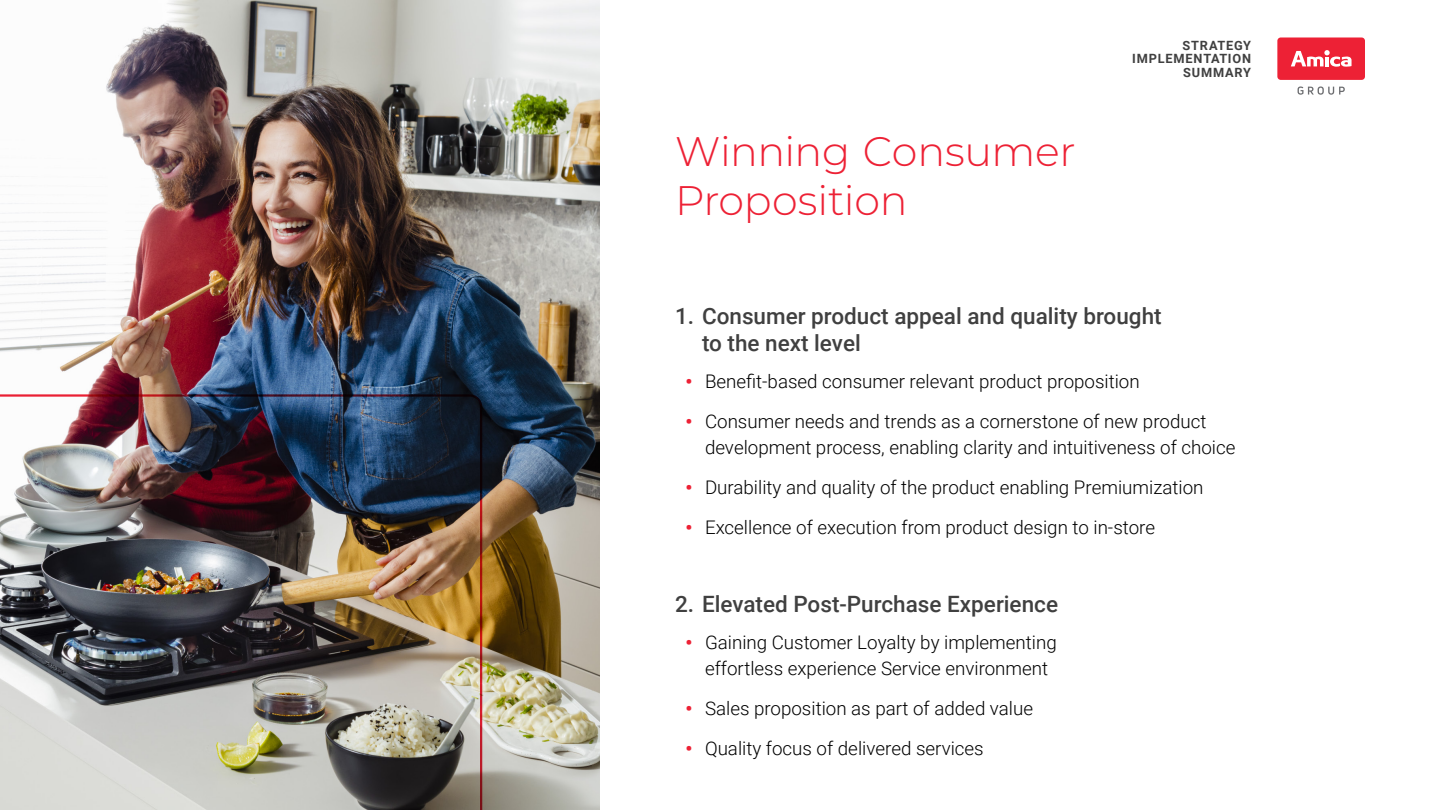
<style>
.page{position:relative;width:1440px;height:810px;background:#fff}
.page>*{position:absolute;margin:0;border:0;box-sizing:border-box;transform-origin:0 0}
.ST_03_TYTUL_1{font:300 41.25px/49.5px "Montserrat";letter-spacing:-.005em;color:#ed2135}
.ST_05_TYTUL_00_00{font:500 22.5px/27px "Roboto";color:#404040}
.t1{font:300 18.75px/26.2px "Roboto";color:#000}
.t2{font:700 12.75px/13.5px "Roboto";letter-spacing:.06em;color:#404040;text-align:right}
.s1{font-weight:900;color:#ed2135}
</style>
<div class="page">
<img style="left:0;top:0;width:600px;height:810px">
<img style="left:0;top:394px;width:482px;height:416px">
<div style="left:1277px;top:38px;width:88px;height:42px;background:#ed2135;border-radius:3px"></div>
<svg style="left:1291px;top:50px;width:61px;height:17px"></svg>
<svg style="left:1298px;top:86px;width:47px;height:9px"></svg>
<p class="ST_03_TYTUL_1" style="left:675px;top:125px;width:402px">Winning Consumer<br>Proposition</p>
<p class="t2" style="left:1132px;top:38px;width:120px">STRATEGY<br>IMPLEMENTATION<br>SUMMARY</p>
<p class="ST_05_TYTUL_00_00" style="left:702px;top:301px;width:461px;text-indent:-27px">1. Consumer product appeal and quality brought to the next level</p>
<p class="t1" style="left:686px;top:368px;width:456px"><span class="s1">•</span> Benefit-based consumer relevant product proposition</p>
<p class="t1" style="left:705px;top:407px;width:532px;text-indent:-20px"><span class="s1">•</span> Consumer needs and trends as a cornerstone of new product development process, enabling clarity and intuitiveness of choice</p>
<p class="t1" style="left:686px;top:473px;width:520px"><span class="s1">•</span> Durability and quality of the product enabling Premiumization</p>
<p class="t1" style="left:686px;top:513px;width:471px"><span class="s1">•</span> Excellence of execution from product design to in-store</p>
<p class="ST_05_TYTUL_00_00" style="left:675px;top:589px;width:385px">2. Elevated Post-Purchase Experience</p>
<p class="t1" style="left:686px;top:629px;width:373px;text-align:center"><span class="s1">•</span> Gaining Customer Loyalty by implementing effortless experience Service environment</p>
<p class="t1" style="left:686px;top:695px;width:349px"><span class="s1">•</span> Sales proposition as part of added value</p>
<p class="t1" style="left:686px;top:734px;width:300px"><span class="s1">•</span> Quality focus of delivered services</p>
</div>
